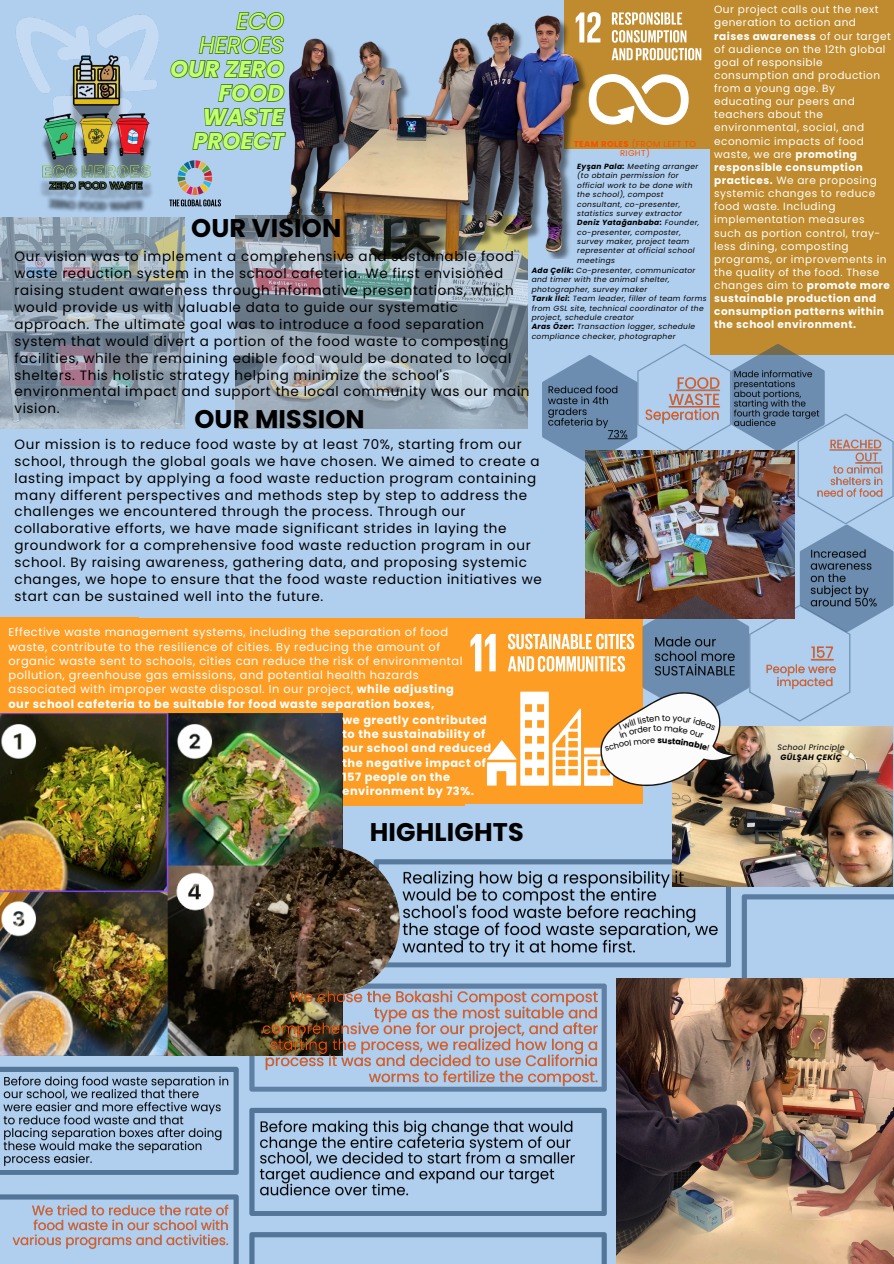
<style>
.page{position:relative;width:894px;height:1264px;background:#fff}
.page>*{position:absolute;margin:0;border:0;box-sizing:border-box;transform-origin:0 0}
.t1{font:700 25.5px "Poppins";letter-spacing:.005em;color:#000}
.t2{font:italic 700 22.8px/24px "Poppins";letter-spacing:.005em;color:#c1ff72;text-align:right}
.t3{font:italic 22.8px/24px "Poppins";letter-spacing:.005em;color:#c1ff72;text-align:right}
.t4{font:13.5px/16.8px "Poppins";letter-spacing:.045em;color:#000}
.t5{font:11.4px/14.2px "Poppins";letter-spacing:.045em;color:#fff}
.t6{font:700 11.4px/14.2px "Poppins";letter-spacing:.045em;color:#fff}
.t7{font:10.5px/13px "Poppins";letter-spacing:.045em;color:#fff}
.t8{font:8.4px/9.1px "Poppins";letter-spacing:.045em;color:#f75000;text-align:center}
.t9{font:8.4px "Poppins";color:#000}
.t10{font:italic 7.8px "Poppins";letter-spacing:.045em;color:#000}
.t11{font:italic 700 7.8px "Poppins";letter-spacing:.045em;color:#000}
.t12{font:italic 7.5px/9.4px "Poppins";letter-spacing:.045em;color:#000}
.s1{font-weight:700}
</style>
<div class="page">
<div style="left:0;top:0;width:893px;height:1263px;background:#b0cfef"></div>
<div style="left:0;top:617px;width:139px;height:187px;background:#fd9d24"></div>
<svg style="left:373px;top:859px;width:357px;height:108px"></svg>
<svg style="left:741px;top:894px;width:152px;height:84px"></svg>
<div style="left:710px;top:0;width:183px;height:355px;background:#bf8b2e"></div>
<svg style="left:249px;top:983px;width:357px;height:108px;background:#6a8bac"></svg>
<div style="left:118px;top:618px;width:346px;height:187px;background:#fd9d24"></div>
<img style="left:0;top:14px;width:250px;height:251px">
<div style="left:564px;top:0;width:148px;height:149px;background:#bf8b2e"></div>
<svg style="left:594px;top:12px;width:107px;height:113px"></svg>
<div style="left:457px;top:618px;width:185px;height:186px;background:#fd9d24"></div>
<img style="left:235px;top:216px;width:292px;height:212px">
<img style="left:672px;top:798px;width:220px;height:88px">
<img style="left:284px;top:12px;width:310px;height:246px">
<svg style="left:169px;top:160px;width:52px;height:46px"></svg>
<img style="left:616px;top:978px;width:277px;height:285px">
<img style="left:0;top:218px;width:184px;height:210px">
<img style="left:0;top:713px;width:343px;height:342px">
<img style="left:249px;top:846px;width:151px;height:151px;border-radius:50%">
<svg style="left:0;top:1066px;width:238px;height:108px"></svg>
<svg style="left:249px;top:1107px;width:357px;height:108px"></svg>
<svg style="left:0;top:1194px;width:238px;height:69px"></svg>
<svg style="left:249px;top:1232px;width:357px;height:31px"></svg>
<img style="left:401px;top:866px;width:318px;height:93px">
<img style="left:261px;top:986px;width:340px;height:102px">
<img style="left:12px;top:1201px;width:218px;height:50px">
<img style="left:3px;top:1073px;width:227px;height:95px">
<img style="left:258px;top:1116px;width:318px;height:84px">
<svg style="left:169px;top:12px;width:118px;height:139px"></svg>
<img style="left:470px;top:344px;width:423px;height:454px">
<h2 class="t3" style="left:199px;top:9px;width:86px">ECO<br>HEROES</h2>
<h2 class="t2" style="left:170px;top:57px;width:115px">OUR ZERO<br>FOOD<br>WASTE<br>PROECT</h2>
<p class="t8" style="left:573px;top:139px;width:124px"><span class="s1">TEAM ROLES</span> (FROM LEFT TO<br>RIGHT)</p>
<p class="t12" style="left:577px;top:162px;width:122px"><span class="s1">Eyşan Pala:</span> Meeting arranger (to obtain permission for official work to be done with the school), compost consultant, co-presenter, statistics survey extractor</p>
<h5 class="t12" style="left:577px;top:218px;width:123px"><span class="s1">Deniz Yatağanbaba:</span> Founder, co-presenter, composter, survey maker, project team representer at official school meetings</h5>
<p class="t1" style="left:191px;top:210px;width:152px">OUR VISION</p>
<p class="t4" style="left:15px;top:248px;width:516px">Our vision was to implement a comprehensive and sustainable food waste reduction system in the school cafeteria. We first envisioned raising student awareness through informative presentations, which would provide us with valuable data to guide our systematic approach. The ultimate goal was to introduce a food separation system that would divert a portion of the food waste to composting facilities, while the remaining edible food would be donated to local shelters. This holistic strategy helping minimize the school's environmental impact and support the local community was our main vision.</p>
<p class="t1" style="left:194px;top:401px;width:172px">OUR MISSION</p>
<h1 class="t4" style="left:15px;top:436px;width:528px">Our mission is to reduce food waste by at least 70%, starting from our school, through the global goals we have chosen. We aimed to create a lasting impact by applying a food waste reduction program containing many different perspectives and methods step by step to address the challenges we encountered through the process. Through our collaborative efforts, we have made significant strides in laying the groundwork for a comprehensive food waste reduction program in our school. By raising awareness, gathering data, and proposing systemic changes, we hope to ensure that the food waste reduction initiatives we start can be sustained well into the future.</h1>
<p class="t12" style="left:531px;top:266px;width:176px"><span class="s1">Ada Çelik:</span> Co-presenter, communicator and timer with the animal shelter, photographer, survey maker<br><span class="s1">Tarık İlci:</span> Team leader, filler of team forms from GSL site, technical coordinator of the project, schedule creator<br><span class="s1">Aras Özer:</span> Transaction logger, schedule compliance checker, photographer</p>
<p class="t7" style="left:714px;top:3px;width:178px">Our project calls out the next generation to action and <span class="s1">raises awareness</span> of our target of audience on the 12th global goal of responsible consumption and production from a young age. By educating our peers and teachers about the environmental, social, and economic impacts of food waste, we are <span class="s1">promoting responsible consumption practices.</span> We are proposing systemic changes to reduce food waste. Including implementation measures such as portion control, tray&shy;less dining, composting programs, or improvements in the quality of the food. These changes aim to <span class="s1">promote more sustainable production and consumption patterns within the school environment.</span></p>
<p class="t5" style="left:8px;top:625px;width:455px">Effective waste management systems, including the separation of food waste, contribute to the resilience of cities. By reducing the amount of organic waste sent to schools, cities can reduce the risk of environmental pollution, greenhouse gas emissions, and potential health hazards associated with improper waste disposal. In our project, <span class="s1">while adjusting our school cafeteria to be suitable for food waste separation boxes,</span></p>
<p class="t6" style="left:342px;top:712px;width:150px">we greatly contributed to the sustainability of our school and reduced the negative impact of<br>157 people on the environment by 73%.</p>
<h1 class="t1" style="left:370px;top:814px;width:155px">HIGHLIGHTS</h1>
<p class="t9" style="left:665px;top:711px;width:7px">o</p>
<p class="t10" style="left:777px;top:742px;width:69px">School Principle</p>
<p class="t11" style="left:780px;top:752px;width:63px">GÜLŞAH ÇEKİÇ</p>
</div>
